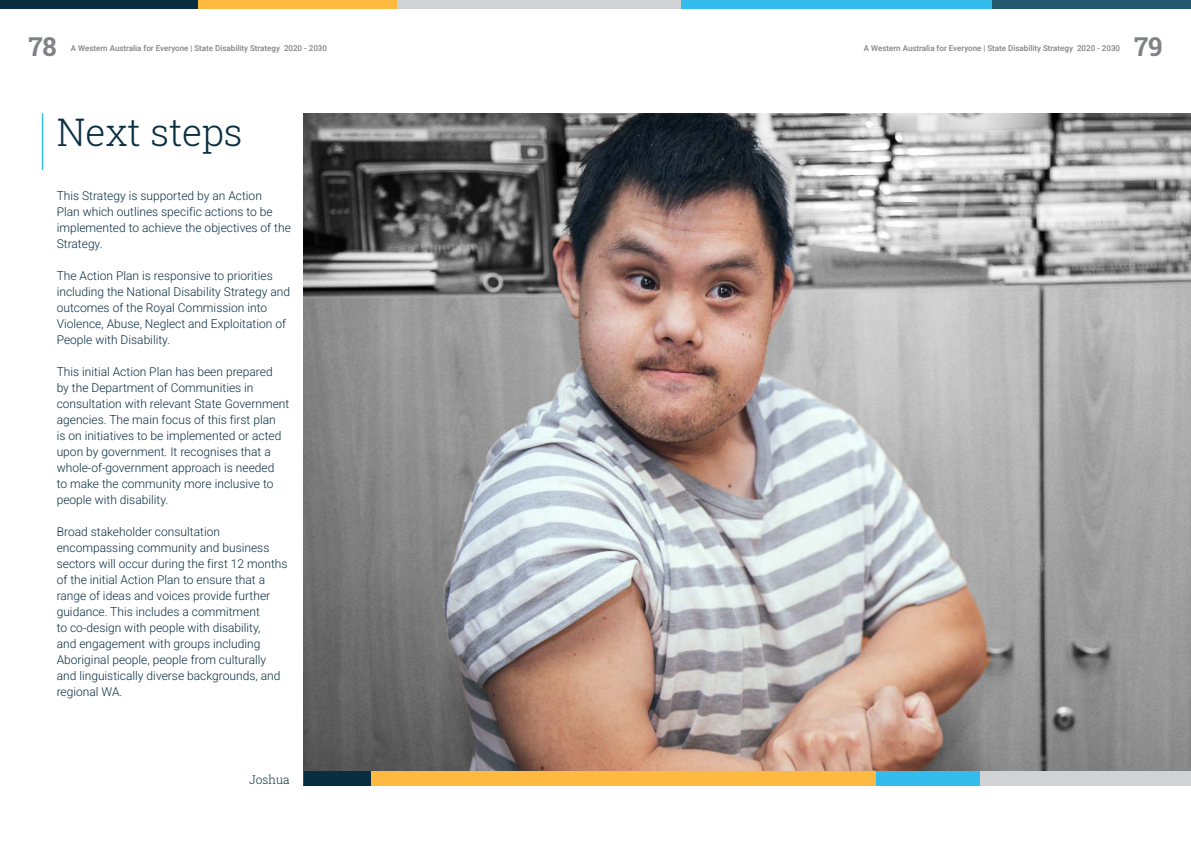
<style>
.page{position:relative;width:1191px;height:842px;background:#fff}
.page>*{position:absolute;margin:0;border:0;box-sizing:border-box;transform-origin:0 0}
.Section_Title{font:300 38px "Roboto Slab";color:#092e41}
.t1{font:26px "Roboto Slab";color:#808285}
.Main_Paragraph{font:12px/16px "Roboto";color:#092e41}
.Photo_Footer{font:300 12px "Roboto Slab";color:#092e41}
.t2{font:500 8px "Roboto";color:#808285}
</style>
<div class="page">
<div style="left:0;top:0;width:198px;height:9px;background:#092e41"></div>
<div style="left:198px;top:0;width:199px;height:9px;background:#fdb940"></div>
<div style="left:397px;top:0;width:283px;height:9px;background:#d1d2d4"></div>
<div style="left:680px;top:0;width:312px;height:9px;background:#34bced"></div>
<div style="left:992px;top:0;width:199px;height:9px;background:#235a6e"></div>
<img style="left:304px;top:113px;width:887px;height:658px">
<div style="left:371px;top:771px;width:505px;height:14px;background:#fdb940"></div>
<div style="left:304px;top:771px;width:67px;height:14px;background:#092e41"></div>
<div style="left:876px;top:771px;width:174px;height:14px;background:#34bced"></div>
<div style="left:980px;top:771px;width:211px;height:14px;background:#d1d2d4"></div>
<hr style="left:42px;top:113px;width:1px;height:57px;background:#34bced">
<h2 class="t1" style="left:28px;top:29px;width:30px">78</h2>
<p class="t2" style="left:71px;top:42px;width:258px">A Western Australia for Everyone | State Disability Strategy 2020 - 2030</p>
<p class="t2" style="left:864px;top:42px;width:258px">A Western Australia for Everyone | State Disability Strategy 2020 - 2030</p>
<h2 class="t1" style="left:1134px;top:29px;width:30px">79</h2>
<h1 class="Section_Title" style="left:57px;top:106px;width:188px">Next steps</h1>
<p class="Main_Paragraph" style="left:57px;top:188px;width:236px">This Strategy is supported by an Action<br>Plan which outlines specific actions to be implemented to achieve the objectives of the Strategy.</p>
<p class="Main_Paragraph" style="left:57px;top:268px;width:235px">The Action Plan is responsive to priorities including the National Disability Strategy and outcomes of the Royal Commission into Violence, Abuse, Neglect and Exploitation of People with Disability.</p>
<p class="Main_Paragraph" style="left:57px;top:364px;width:234px">This initial Action Plan has been prepared<br>by the Department of Communities in consultation with relevant State Government agencies. The main focus of this first plan<br>is on initiatives to be implemented or acted upon by government. It recognises that a whole-of-government approach is needed<br>to make the community more inclusive to people with disability.</p>
<p class="Main_Paragraph" style="left:57px;top:524px;width:232px">Broad stakeholder consultation encompassing community and business sectors will occur during the first 12 months of the initial Action Plan to ensure that a range of ideas and voices provide further guidance. This includes a commitment<br>to co-design with people with disability,<br>and engagement with groups including Aboriginal people, people from culturally and linguistically diverse backgrounds, and regional WA.</p>
<p class="Photo_Footer" style="left:249px;top:771px;width:42px">Joshua</p>
</div>
